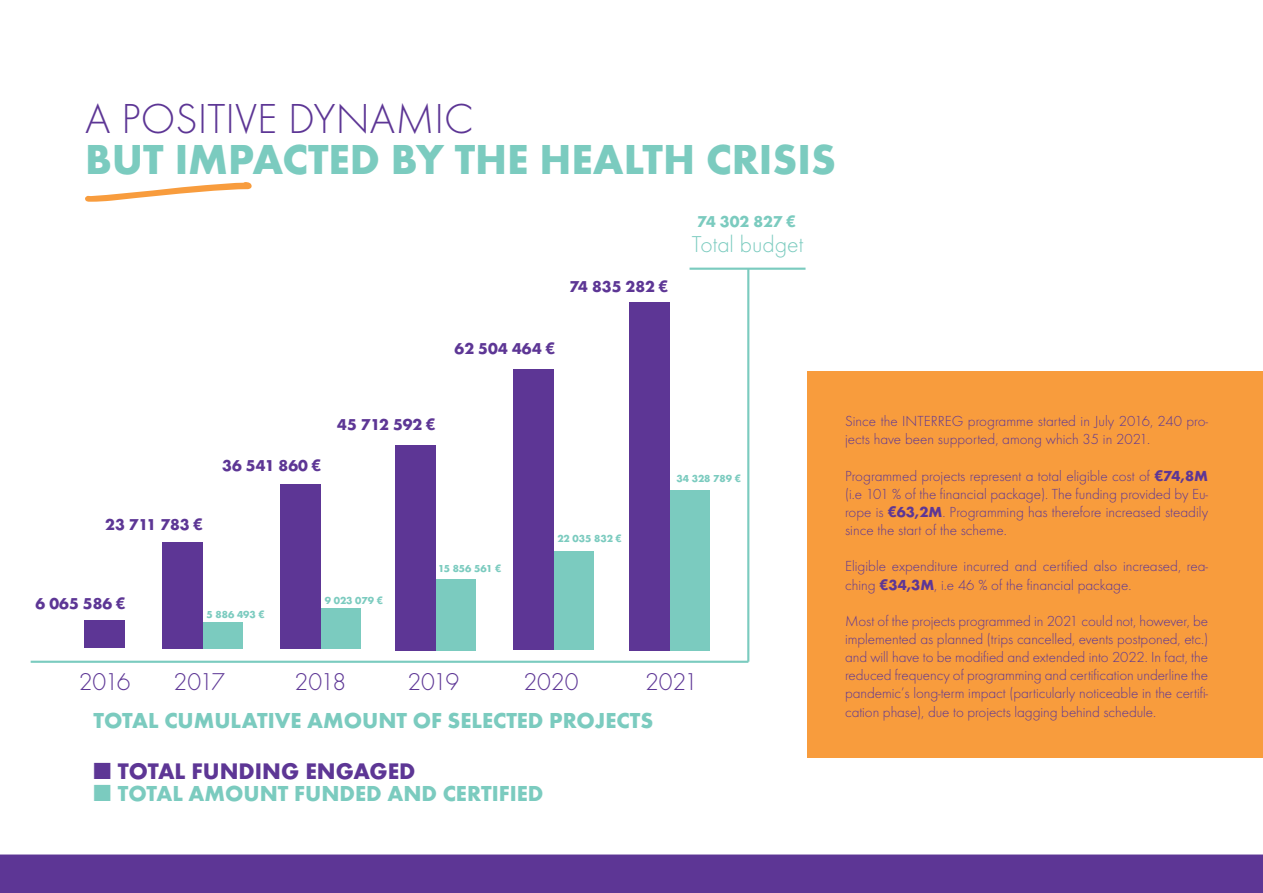
<style>
.page{position:relative;width:1263px;height:893px;background:#fff}
.page>*{position:absolute;margin:0;border:0;box-sizing:border-box;transform-origin:0 0}
.t1{font:800 43.5px "Function LH";color:#7bcbbf}
.t2{font:300 43.5px "Function LH";color:#5d3695}
.t3{font:300 25.2px "Function LH";letter-spacing:-.03em;color:#5d3695}
.t4{font:300 23.7px "Function LH";color:#7bcbbf}
.t5{font:800 23.4px "Function LH";color:#5d3695}
.t6{font:800 22.5px "Function LH";color:#7bcbbf}
.t7{font:800 16.35px "Function LH";color:#5d3695}
.t8{font:800 16.35px "Function LH";color:#7bcbbf}
.t9{font:300 15.15px/18.1px "Function LH";color:#5d3695}
.t10{font:800 10.5px "Function LH";color:#7bcbbf}
.s1{font-family:"Avenir";font-weight:900}
.s2{font-weight:800}
</style>
<div class="page">
<svg style="left:85px;top:182px;width:167px;height:20px"></svg>
<div style="left:0;top:854px;width:1263px;height:39px;background:#5d3695"></div>
<hr style="left:747px;top:269px;width:2px;height:393px;background:#7bcbbf">
<hr style="left:31px;top:661px;width:717px;height:2px;background:#7bcbbf">
<hr style="left:689px;top:268px;width:116px;height:2px;background:#7bcbbf">
<div style="left:553px;top:551px;width:40px;height:98px;background:#7bcbbf"></div>
<div style="left:513px;top:369px;width:40px;height:280px;background:#5d3695"></div>
<div style="left:435px;top:579px;width:40px;height:71px;background:#7bcbbf"></div>
<div style="left:395px;top:445px;width:40px;height:205px;background:#5d3695"></div>
<div style="left:321px;top:608px;width:40px;height:41px;background:#7bcbbf"></div>
<div style="left:281px;top:485px;width:40px;height:164px;background:#5d3695"></div>
<div style="left:203px;top:622px;width:40px;height:26px;background:#7bcbbf"></div>
<div style="left:163px;top:542px;width:40px;height:107px;background:#5d3695"></div>
<div style="left:85px;top:621px;width:40px;height:27px;background:#5d3695"></div>
<div style="left:629px;top:302px;width:41px;height:348px;background:#5d3695"></div>
<div style="left:670px;top:490px;width:40px;height:160px;background:#7bcbbf"></div>
<div style="left:807px;top:371px;width:456px;height:386px;background:#f89c3d"></div>
<h1 class="t2" style="left:85px;top:95px;width:390px">A POSITIVE DYNAMIC</h1>
<h1 class="t1" style="left:85px;top:134px;width:752px">BUT IMPACTED BY THE HEALTH CRISIS</h1>
<p class="t7" style="left:569px;top:277px;width:100px">74 835 282 <span class="s1">€</span></p>
<p class="t7" style="left:454px;top:338px;width:102px">62 504 464 <span class="s1">€</span></p>
<p class="t8" style="left:697px;top:212px;width:100px">74 302 827 <span class="s1">€</span></p>
<h3 class="t4" style="left:692px;top:232px;width:113px">Total budget</h3>
<p class="t7" style="left:105px;top:514px;width:99px">23 711 783 <span class="s1">€</span></p>
<p class="t7" style="left:222px;top:456px;width:100px">36 541 860 <span class="s1">€</span></p>
<p class="t7" style="left:337px;top:415px;width:100px">45 712 592 <span class="s1">€</span></p>
<p class="t10" style="left:438px;top:562px;width:65px">15 856 561 <span class="s1">€</span></p>
<p class="t7" style="left:36px;top:593px;width:91px">6 065 586 <span class="s1">€</span></p>
<p class="t10" style="left:207px;top:608px;width:60px">5 886 493 <span class="s1">€</span></p>
<p class="t10" style="left:325px;top:595px;width:60px">9 023 079 <span class="s1">€</span></p>
<p class="t10" style="left:557px;top:533px;width:66px">22 035 832 <span class="s1">€</span></p>
<p class="t10" style="left:676px;top:473px;width:66px">34 328 789 <span class="s1">€</span></p>
<h2 class="t3" style="left:79px;top:668px;width:53px">2016</h2>
<h2 class="t3" style="left:174px;top:668px;width:53px">2017</h2>
<h2 class="t3" style="left:295px;top:668px;width:53px">2018</h2>
<h2 class="t3" style="left:407px;top:668px;width:53px">2019</h2>
<h2 class="t3" style="left:523px;top:668px;width:57px">2020</h2>
<h2 class="t3" style="left:645px;top:668px;width:54px">2021</h2>
<h3 class="t6" style="left:94px;top:707px;width:561px">TOTAL CUMULATIVE AMOUNT OF SELECTED PROJECTS</h3>
<h3 class="t5" style="left:94px;top:757px;width:323px">■ TOTAL FUNDING ENGAGED</h3>
<h3 class="t6" style="left:94px;top:781px;width:451px">■ TOTAL AMOUNT FUNDED AND CERTIFIED</h3>
<p class="t9" style="left:845px;top:413px;width:365px">Since the INTERREG programme started in July 2016, 240 pro&shy;jects have been supported, among which 35 in 2021.</p>
<p class="t9" style="left:845px;top:467px;width:365px;text-align:justify">Programmed projects represent a total eligible cost of <span class="s1">€</span><span class="s2">74,8M </span>(i.e 101 % of the financial package). The funding provided by Eu&shy;rope is <span class="s1">€</span><span class="s2">63,2M</span>. Programming has therefore increased steadily since the start of the scheme.</p>
<p class="t9" style="left:845px;top:558px;width:365px">Eligible expenditure incurred and certified also increased, rea&shy;ching <span class="s1">€</span><span class="s2">34,3M</span>, i.e 46 % of the financial package.</p>
<p class="t9" style="left:845px;top:612px;width:365px;text-align:justify">Most of the projects programmed in 2021 could not, however, be implemented as planned (trips cancelled, events postponed, etc.) and will have to be modified and extended into 2022. In fact, the reduced frequency of programming and certification underline the pandemic’s long-term impact (particularly noticeable in the certifi&shy;cation phase), due to projects lagging behind schedule.</p>
</div>
